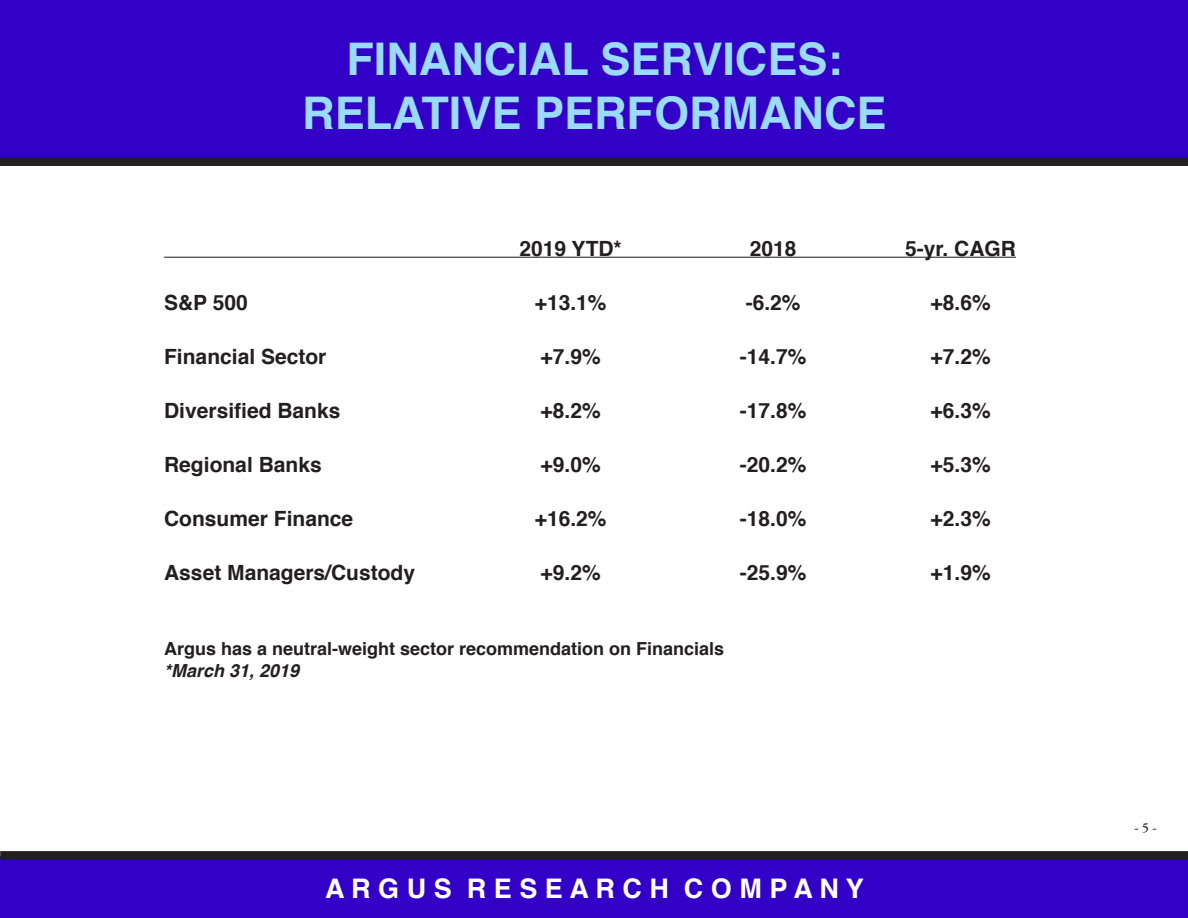
<style>
.page{position:relative;width:1188px;height:918px;background:#fff}
.page>*{position:absolute;margin:0;border:0;box-sizing:border-box;transform-origin:0 0}
.ConCall_Page_Head{font:700 45px/54px "Helvetica";color:#99dbf8;text-align:center}
.t1{font:700 27px "Helvetica";color:#fff}
.t2{font:700 21px "Helvetica";color:#231f20}
.t3{font:700 18px "Helvetica";color:#231f20}
.t4{font:italic 700 18px "Helvetica";color:#231f20}
.t5{font:600 13.5px "Adobe Garamond Pro";color:#231f20}
</style>
<div class="page">
<div style="left:0;top:860px;width:1188px;height:58px;background:#3200c7"></div>
<div style="left:0;top:0;width:1188px;height:160px;background:#3200c7"></div>
<div style="left:0;top:157px;width:1188px;height:9px;background:#231f20"></div>
<div style="left:0;top:851px;width:1188px;height:9px;background:#231f20"></div>
<hr style="left:164px;top:257px;width:852px;height:1px;background:#231f20">
<p class="ConCall_Page_Head" style="left:302px;top:33px;width:586px">FINANCIAL SERVICES:<br>RELATIVE PERFORMANCE</p>
<p class="t2" style="left:519px;top:231px;width:104px">2019 YTD*</p>
<p class="t2" style="left:750px;top:231px;width:48px">2018</p>
<p class="t2" style="left:905px;top:231px;width:112px">5-yr. CAGR</p>
<p class="t2" style="left:164px;top:285px;width:85px">S&amp;P 500</p>
<p class="t2" style="left:535px;top:285px;width:73px">+13.1%</p>
<p class="t2" style="left:746px;top:285px;width:56px">-6.2%</p>
<p class="t2" style="left:931px;top:285px;width:62px">+8.6%</p>
<p class="t2" style="left:164px;top:339px;width:164px">Financial Sector</p>
<p class="t2" style="left:541px;top:339px;width:62px">+7.9%</p>
<p class="t2" style="left:740px;top:339px;width:68px">-14.7%</p>
<p class="t2" style="left:931px;top:339px;width:62px">+7.2%</p>
<p class="t2" style="left:164px;top:393px;width:178px">Diversified Banks</p>
<p class="t2" style="left:541px;top:393px;width:62px">+8.2%</p>
<p class="t2" style="left:740px;top:393px;width:68px">-17.8%</p>
<p class="t2" style="left:931px;top:393px;width:62px">+6.3%</p>
<p class="t2" style="left:164px;top:447px;width:159px">Regional Banks</p>
<p class="t2" style="left:541px;top:447px;width:62px">+9.0%</p>
<p class="t2" style="left:740px;top:447px;width:68px">-20.2%</p>
<p class="t2" style="left:931px;top:447px;width:62px">+5.3%</p>
<p class="t2" style="left:164px;top:501px;width:191px">Consumer Finance</p>
<p class="t2" style="left:535px;top:501px;width:73px">+16.2%</p>
<p class="t2" style="left:740px;top:501px;width:68px">-18.0%</p>
<p class="t2" style="left:931px;top:501px;width:62px">+2.3%</p>
<p class="t2" style="left:164px;top:555px;width:252px">Asset Managers/Custody</p>
<p class="t2" style="left:541px;top:555px;width:62px">+9.2%</p>
<p class="t2" style="left:740px;top:555px;width:68px">-25.9%</p>
<p class="t2" style="left:931px;top:555px;width:62px">+1.9%</p>
<p class="t3" style="left:164px;top:634px;width:562px">Argus has a neutral-weight sector recommendation on Financials</p>
<p class="t4" style="left:164px;top:656px;width:137px">*March 31, 2019</p>
<p class="t1" style="left:325px;top:867px;width:540px">A R G U S R E S E A R C H C O M P A N Y</p>
<p class="t5" style="left:1135px;top:820px;width:24px">- 5 -</p>
</div>
